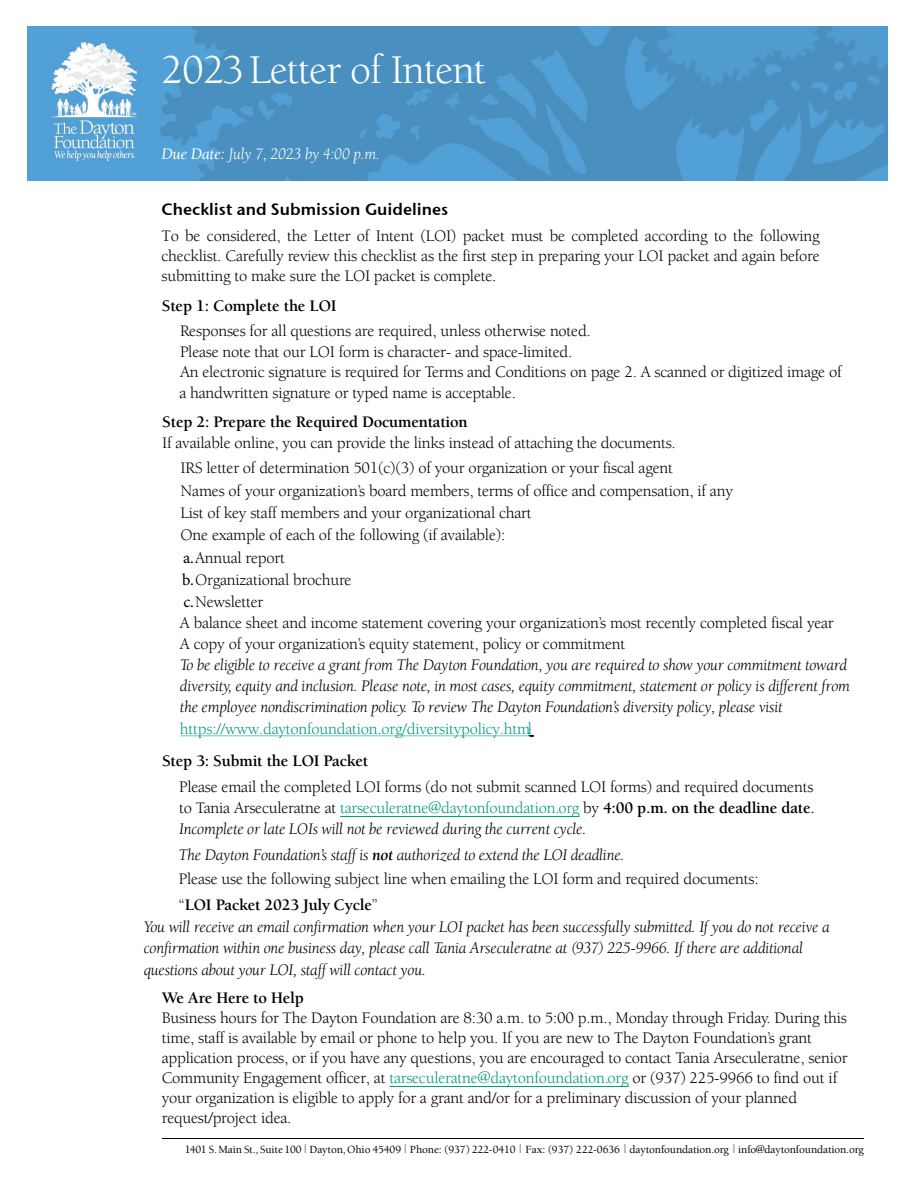
<style>
.page{position:relative;width:918px;height:1188px;background:#fff}
.page>*{position:absolute;margin:0;border:0;box-sizing:border-box;transform-origin:0 0}
.t1{font:42px "Berkeley";letter-spacing:-.025em;color:#fff}
.t2{font:16.5px/20.1px "Berkeley";letter-spacing:-.015em;color:#000}
.t3{font:italic 16.5px/21.1px "Berkeley";letter-spacing:-.015em;color:#000}
.t4{font:16.5px/20.2px "Berkeley Std";letter-spacing:-.015em;color:#000}
.t5{font:700 16.5px "Berkeley";letter-spacing:-.015em;color:#000}
.t6{font:16.5px "Stone Sans Sem ITCTT Semi";color:#000}
.t7{font:italic 16.5px "Berkeley Std";letter-spacing:-.015em;color:#fff}
.t8{font:500 11.25px "Berkeley";letter-spacing:-.01em;color:#000}
.s1{font-family:"Berkeley Std"}
.s2{font-family:"Berkeley"}
.s3{font-family:"Minion Pro"}
.s4{font-style:normal;color:#009c7e}
.s5{color:#009c7e}
.s6{font-weight:700}
.s7{font-weight:500}
.s8{font-style:italic}
.s9{font-weight:700;font-style:italic}
.s10{font-family:"Berkeley Std";font-style:normal}
.s11{font-weight:700;font-style:normal}
.s12{color:#675c46}
</style>
<div class="page">
<img style="left:27px;top:27px;width:861px;height:154px">
<hr style="left:180px;top:736px;width:350px;height:1px;background:#009c7e">
<svg style="left:528px;top:735px;width:6px;height:2px"></svg>
<hr style="left:340px;top:816px;width:240px;height:1px;background:#009c7e">
<hr style="left:389px;top:1086px;width:240px;height:1px;background:#009c7e">
<svg style="left:50px;top:43px;width:89px;height:119px;background:#73b0da"></svg>
<svg style="left:66px;top:45px;width:70px;height:72px"></svg>
<hr style="left:162px;top:1138px;width:702px;height:1px;background:#000">
<h1 class="t1" style="left:162px;top:47px;width:326px"><span class="s1">2023</span>Letter of Intent</h1>
<p class="t7" style="left:162px;top:144px;width:220px"><span class="s2">Due Date:</span> July 7, 2023 by 4:00 p.m.</p>
<p class="t6" style="left:162px;top:195px;width:288px">Checklist and Submission Guidelines</p>
<p class="t2" style="left:162px;top:226px;width:660px;text-align:justify">To be considered, the Letter of Intent (LOI) packet must be completed according to the following checklist. Carefully review this checklist as the first step in preparing your LOI packet and again before submitting to make sure the LOI packet is complete.</p>
<p class="t5" style="left:162px;top:297px;width:176px">Step 1: Complete the LOI</p>
<p class="t4" style="left:180px;top:321px;width:663px">Responses for all questions are required, unless otherwise noted.<br>Please note that our LOI form is character- and space-limited.<br>An electronic signature is required for Terms and Conditions on page 2. A scanned or digitized image of</p>
<p class="t4" style="left:179px;top:383px;width:338px">a handwritten signature or typed name is acceptable.</p>
<p class="t5" style="left:162px;top:413px;width:307px">Step 2: Prepare the Required Documentation</p>
<p class="t4" style="left:162px;top:433px;width:515px">If available online, you can provide the links instead of attaching the documents.</p>
<p class="t2" style="left:181px;top:457px;width:554px;line-height:22.4px">IRS letter of determination 501(c)(3) of your organization or your fiscal agent<br>Names of your organization’s board members, terms of office and compensation, if any List of key staff members and your organizational chart<br>One example of each of the following (if available):<br><span class="s3">a.</span>Annual report<br><span class="s3">b.</span>Organizational brochure<br><span class="s3">c.</span>Newsletter</p>
<p class="t2" style="left:180px;top:612px;width:655px;line-height:21.3px">A balance sheet and income statement covering your organization’s most recently completed fiscal year<br>A copy of your organization’s equity statement, policy or commitment</p>
<p class="t3" style="left:180px;top:655px;width:672px">To be eligible to receive a grant from The Dayton Foundation, you are required to show your commitment toward diversity, equity and inclusion. Please note, in most cases, equity commitment, statement or policy is different from the employee nondiscrimination policy. To review The Dayton Foundation’s <span class="s1">diversity</span> policy, please visit <span class="s4">https://www.daytonfoundation.org/diversitypolicy.htm</span><span class="s5">.</span><span class="s4">l</span></p>
<p class="t5" style="left:162px;top:752px;width:208px">Step 3: Submit the LOI Packet</p>
<p class="t2" style="left:179px;top:777px;width:637px;line-height:21.1px;text-align:justify">Please email the completed LOI forms (do not submit scanned LOI forms) and required documents to Tania Arseculeratne at <span class="s5">tarseculeratne@daytonfoundation.org</span> by <span class="s6">4:00 p.m. on the deadline date</span><span class="s7">.<br></span><span class="s8">Incomplete or late LOIs will not be reviewed during the current cycle.</span></p>
<p class="t2" style="left:178px;top:843px;width:582px;line-height:24px"><span class="s8">The Dayton Foundation’s staff is</span> <span class="s9">not</span> <span class="s8">authorized to extend the LOI deadline.<br></span>Please use the following subject line when emailing the LOI form and required documents:</p>
<p class="t3" style="left:144px;top:894px;width:688px;line-height:21.9px;text-indent:35px"><span class="s10">“</span><span class="s11">LOI Packet 2023 July Cycle</span><span class="s10">”<br></span>You will receive an email confirmation when your LOI packet has been successfully submitted. If you do not receive a confirmation within one business day, please call Tania Arseculeratne at (937) 225-9966. If there are additional questions about your LOI, staff will contact you.</p>
<p class="t5" style="left:162px;top:989px;width:144px">We Are Here to Help</p>
<p class="t2" style="left:162px;top:1008px;width:687px">Business hours for The Dayton Foundation are 8:30 a.m. to 5:00 p.m., Monday through Friday. During this time, staff is available by email or phone to help you. If you are new to The Dayton Foundation’s grant application process, or if you have any questions, you are encouraged to contact Tania Arseculeratne, senior Community Engagement officer, at <span class="s5">tarseculeratne@daytonfoundation.org</span> or (937) 225-9966 to find out if your organization is eligible to apply for a grant and/or for a preliminary discussion of your planned request/project idea.</p>
<p class="t8" style="left:185px;top:1144px;width:681px">1401 S. Main St., Suite 100 <span class="s12">|</span> Dayton, Ohio 45409 <span class="s12">|</span> Phone: (937) 222-0410 <span class="s12">|</span> Fax: (937) 222-0636 <span class="s12">|</span> daytonfoundation.org <span class="s12">|</span> info@daytonfoundation.org</p>
</div>
